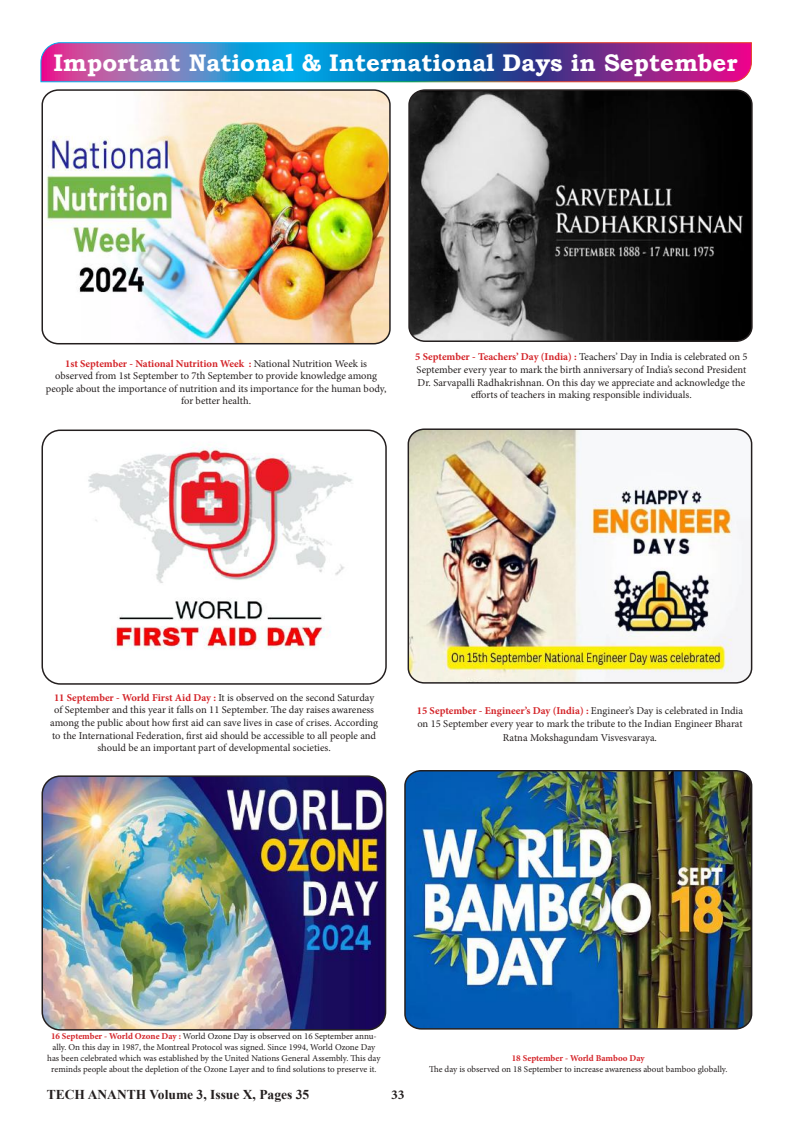
<style>
.page{position:relative;width:796px;height:1127px;background:#fff}
.page>*{position:absolute;margin:0;border:0;box-sizing:border-box;transform-origin:0 0}
.t1{font:700 24px "Bookman Old Style";color:#fff}
.t2{font:700 13.5px "Times New Roman";color:#241f1f}
.t3{font:700 13.5px "Minion Pro";color:#241f1f}
.t4{font:10.5px/12.6px "Minion Pro";color:#241f1f;text-align:center}
.t5{font:9px/10.8px "Minion Pro";letter-spacing:-.005em;color:#241f1f;text-align:center}
.t6{font:700 9px "Minion Pro";color:#d42429}
.s1{font-weight:700;color:#d42429}
</style>
<div class="page">
<img style="left:410px;top:431px;width:341px;height:250px">
<div style="left:407px;top:428px;width:345px;height:256px;border:2px solid #241f1f;border-radius:15px"></div>
<img style="left:44px;top:778px;width:341px;height:252px">
<div style="left:41px;top:775px;width:345px;height:255px;border:2px solid #241f1f;border-radius:18px"></div>
<img style="left:405px;top:771px;width:346px;height:258px">
<div style="left:404px;top:770px;width:348px;height:259px;border:2px solid #241f1f;border-radius:16px"></div>
<svg style="left:41px;top:42px;width:710px;height:40px;background:#595ea9"></svg>
<img style="left:411px;top:90px;width:340px;height:251px">
<div style="left:408px;top:89px;width:344px;height:253px;border:2px solid #241f1f;border-radius:15px"></div>
<img style="left:44px;top:92px;width:346px;height:252px">
<div style="left:41px;top:89px;width:349px;height:255px;border:2px solid #241f1f;border-radius:16px"></div>
<img style="left:44px;top:432px;width:342px;height:252px">
<div style="left:41px;top:429px;width:345px;height:256px;border:2px solid #241f1f;border-radius:18px"></div>
<h1 class="t1" style="left:53px;top:45px;width:685px">Important National &amp; International Days in September</h1>
<p class="t4" style="left:46px;top:357px;width:342px"><span class="s1">1st September - National Nutrition Week :</span> National Nutrition Week is observed from 1st September to 7th September to provide knowledge among people about the importance of nutrition and its importance for the human body, for better health.</p>
<p class="t4" style="left:415px;top:351px;width:333px"><span class="s1">5 September - Teachers’ Day (India) :</span> Teachers’ Day in India is celebrated on 5<br>September every year to mark the birth anniversary of India’s second President Dr. Sarvapalli Radhakrishnan. On this day we appreciate and acknowledge the efforts of teachers in making responsible individuals.</p>
<p class="t4" style="left:50px;top:691px;width:329px"><span class="s1">11 September - World First Aid Day :</span> It is observed on the second Saturday of September and this year it falls on 11 September. The day raises awareness among the public about how first aid can save lives in case of crises. According to the International Federation, first aid should be accessible to all people and should be an important part of developmental societies.</p>
<p class="t4" style="left:416px;top:703px;width:327px;line-height:13.5px"><span class="s1">15 September - Engineer’s Day (India) :</span> Engineer’s Day is celebrated in India on 15 September every year to mark the tribute to the Indian Engineer Bharat<br>Ratna Mokshagundam Visvesvaraya.</p>
<p class="t5" style="left:47px;top:1031px;width:334px"><span class="s1">16 September - World Ozone Day :</span> World Ozone Day is observed on 16 September annu&shy;ally. On this day in 1987, the Montreal Protocol was signed. Since 1994, World Ozone Day has been celebrated which was established by the United Nations General Assembly. This day reminds people about the depletion of the Ozone Layer and to find solutions to preserve it.</p>
<p class="t2" style="left:47px;top:1084px;width:264px">TECH ANANTH Volume 3, Issue X, Pages 35</p>
<p class="t3" style="left:391px;top:1085px;width:15px">33</p>
<p class="t6" style="left:511px;top:1052px;width:134px">18 September - World Bamboo Day</p>
<p class="t5" style="left:429px;top:1063px;width:300px">The day is observed on 18 September to increase awareness about bamboo globally.</p>
</div>
